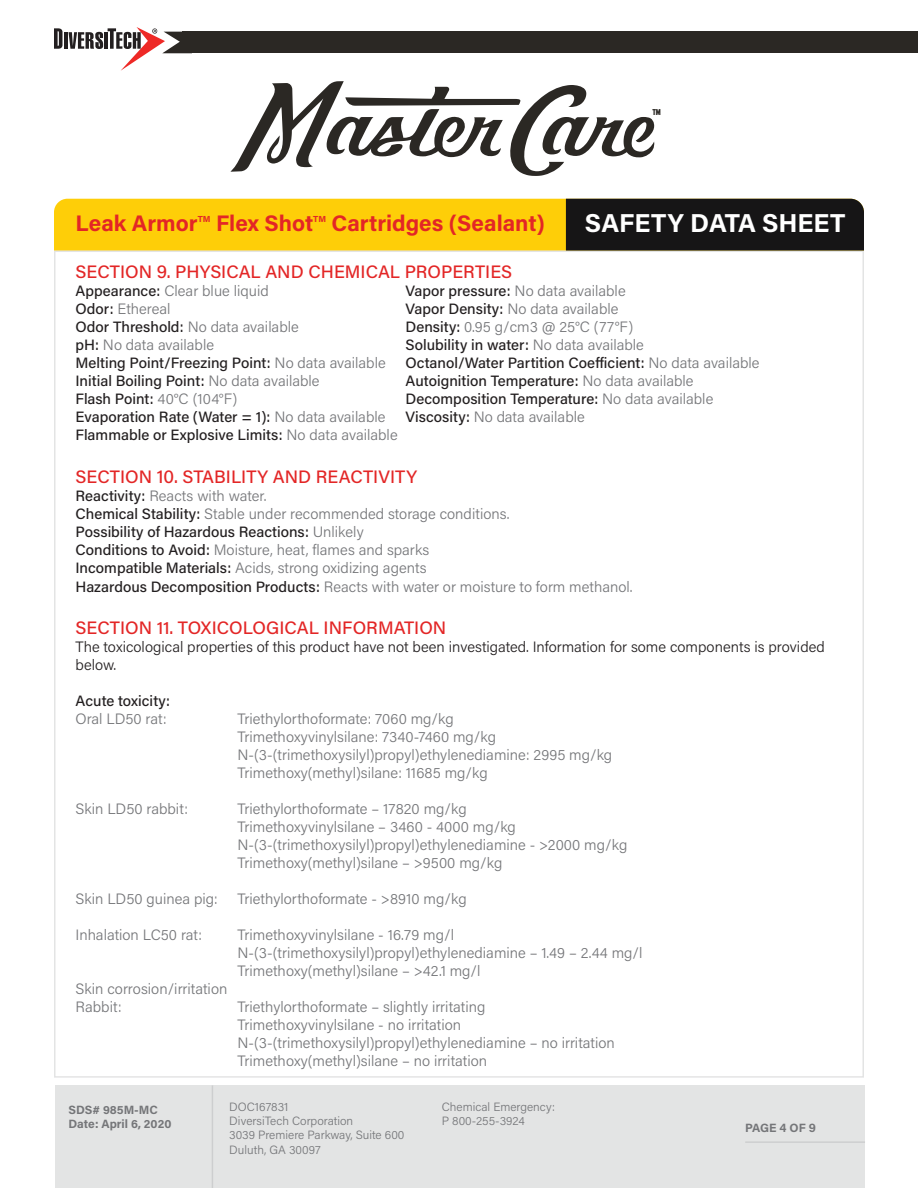
<style>
.page{position:relative;width:918px;height:1188px;background:#fff}
.page>*{position:absolute;margin:0;border:0;box-sizing:border-box;transform-origin:0 0}
.t1{font:25.95px "Acumin Variable Concept";letter-spacing:.04em;color:#fff}
.t2{font:22.5px "Acumin Variable Concept";letter-spacing:.05em;color:#e32626}
.t3{font:18px "Acumin Variable Concept";letter-spacing:.02em;color:#e32626}
.t4{font:15px/18px "Acumin Variable Concept";letter-spacing:.01em;color:#757679}
.t5{font:15px/18px "Acumin Variable Concept";letter-spacing:.015em;color:#231f20}
.t6{font:12px/14.4px "Acumin Variable Concept";letter-spacing:.01em;color:#757679}
.t7{font:12px/14.4px "Acumin Variable Concept";letter-spacing:.05em;color:#757679}
.t8{font:8.7px "Acumin Variable Concept";color:#e32626}
.t9{font:800 8.4px "Refrigerator Deluxe";color:#2b2824}
.s1{color:#231f20}
.s2{color:#757679}
</style>
<div class="page">
<div style="left:182px;top:32px;width:736px;height:21px;background:#2b2824"></div>
<svg style="left:54px;top:28px;width:8px;height:21px"></svg>
<hr style="left:64px;top:32px;width:3px;height:17px;background:#231f20">
<svg style="left:69px;top:27px;width:123px;height:44px"></svg>
<svg style="left:230px;top:81px;width:425px;height:95px"></svg>
<svg style="left:54px;top:199px;width:810px;height:52px;background:#ab8c0f"></svg>
<div style="left:55px;top:1085px;width:810px;height:103px;background:#e3e4e4"></div>
<hr style="left:745px;top:1141px;width:120px;height:2px;background:#757679">
<hr style="left:212px;top:1085px;width:1px;height:103px;background:#757679">
<h2 class="t2" style="left:76px;top:208px;width:122px">Leak Armor</h2>
<p class="t8" style="left:198px;top:213px;width:14px">TM</p>
<h2 class="t2" style="left:216px;top:208px;width:97px">Flex Shot</h2>
<p class="t8" style="left:313px;top:213px;width:14px">TM</p>
<h2 class="t2" style="left:332px;top:208px;width:214px">Cartridges (Sealant)</h2>
<p class="t9" style="left:652px;top:107px;width:10px">TM</p>
<h1 class="t1" style="left:585px;top:205px;width:261px">SAFETY DATA SHEET</h1>
<p class="t3" style="left:76px;top:259px;width:438px">SECTION 9. PHYSICAL AND CHEMICAL PROPERTIES</p>
<p class="t4" style="left:76px;top:281px;width:195px"><span class="s1">Appearance:</span> Clear blue liquid</p>
<p class="t4" style="left:406px;top:281px;width:221px"><span class="s1">Vapor pressure:</span> No data available</p>
<p class="t4" style="left:76px;top:299px;width:96px"><span class="s1">Odor:</span> Ethereal</p>
<p class="t4" style="left:406px;top:299px;width:214px"><span class="s1">Vapor Density:</span> No data available</p>
<p class="t4" style="left:76px;top:317px;width:225px"><span class="s1">Odor Threshold:</span> No data available</p>
<p class="t4" style="left:406px;top:317px;width:229px"><span class="s1">Density:</span> 0.95 g/cm3 @ 25°C (77°F)</p>
<p class="t4" style="left:76px;top:335px;width:140px"><span class="s1">pH:</span> No data available</p>
<p class="t5" style="left:406px;top:335px;width:240px">Solubility in water: <span class="s2">No data available</span></p>
<p class="t5" style="left:76px;top:353px;width:311px">Melting Point/Freezing Point: <span class="s2">No data available</span></p>
<p class="t5" style="left:406px;top:353px;width:355px">Octanol/Water Partition Coefficient: <span class="s2">No data available</span></p>
<p class="t5" style="left:76px;top:371px;width:245px">Initial Boiling Point: <span class="s2">No data available</span></p>
<p class="t5" style="left:406px;top:371px;width:289px">Autoignition Temperature: <span class="s2">No data available</span></p>
<p class="t5" style="left:76px;top:389px;width:163px">Flash Point: <span class="s2">40°C (104°F)</span></p>
<p class="t5" style="left:406px;top:389px;width:309px">Decomposition Temperature: <span class="s2">No data available</span></p>
<p class="t5" style="left:76px;top:407px;width:311px">Evaporation Rate (Water = 1): <span class="s2">No data available</span></p>
<p class="t4" style="left:406px;top:407px;width:181px"><span class="s1">Viscosity:</span> No data available</p>
<p class="t5" style="left:76px;top:425px;width:323px">Flammable or Explosive Limits: <span class="s2">No data available</span></p>
<p class="t3" style="left:76px;top:464px;width:343px">SECTION 10. STABILITY AND REACTIVITY</p>
<p class="t4" style="left:76px;top:486px;width:558px"><span class="s1">Reactivity:</span> Reacts with water.<br><span class="s1">Chemical Stability:</span> Stable under recommended storage conditions.<br><span class="s1">Possibility of Hazardous Reactions:</span> Unlikely<br><span class="s1">Conditions to Avoid:</span> Moisture, heat, flames and sparks<br><span class="s1">Incompatible Materials:</span> Acids, strong oxidizing agents<br><span class="s1">Hazardous Decomposition Products:</span> Reacts with water or moisture to form methanol.</p>
<p class="t3" style="left:76px;top:616px;width:372px">SECTION 11. TOXICOLOGICAL INFORMATION</p>
<p class="t5" style="left:76px;top:637px;width:751px">The toxicological properties of this product have not been investigated. Information for some components is provided below.</p>
<p class="t5" style="left:76px;top:691px;width:95px">Acute toxicity:</p>
<p class="t4" style="left:76px;top:709px;width:92px">Oral LD50 rat:</p>
<p class="t4" style="left:238px;top:709px;width:376px">Triethylorthoformate: 7060 mg/kg<br>Trimethoxyvinylsilane: 7340-7460 mg/kg N-(3-(trimethoxysilyl)propyl)ethylenediamine: 2995 mg/kg Trimethoxy(methyl)silane: 11685 mg/kg</p>
<p class="t4" style="left:76px;top:799px;width:114px">Skin LD50 rabbit:</p>
<p class="t4" style="left:238px;top:799px;width:391px">Triethylorthoformate – 17820 mg/kg<br>Trimethoxyvinylsilane – 3460 - 4000 mg/kg N-(3-(trimethoxysilyl)propyl)ethylenediamine - &gt;2000 mg/kg Trimethoxy(methyl)silane – &gt;9500 mg/kg</p>
<p class="t4" style="left:76px;top:889px;width:144px">Skin LD50 guinea pig:</p>
<p class="t4" style="left:238px;top:889px;width:230px">Triethylorthoformate - &gt;8910 mg/kg</p>
<p class="t4" style="left:76px;top:925px;width:128px">Inhalation LC50 rat:</p>
<p class="t4" style="left:238px;top:925px;width:406px">Trimethoxyvinylsilane - 16.79 mg/l<br>N-(3-(trimethoxysilyl)propyl)ethylenediamine – 1.49 – 2.44 mg/l<br>Trimethoxy(methyl)silane – &gt;42.1 mg/l</p>
<p class="t4" style="left:76px;top:979px;width:153px">Skin corrosion/irritation<br>Rabbit:</p>
<p class="t4" style="left:238px;top:997px;width:379px">Triethylorthoformate – slightly irritating Trimethoxyvinylsilane - no irritation N-(3-(trimethoxysilyl)propyl)ethylenediamine – no irritation Trimethoxy(methyl)silane – no irritation</p>
<p class="t7" style="left:69px;top:1102px;width:104px">SDS# 985M-MC<br>Date: April 6, 2020</p>
<p class="t6" style="left:229px;top:1099px;width:177px">DOC167831<br>DiversiTech Corporation<br>3039 Premiere Parkway, Suite 600<br>Duluth, GA 30097</p>
<p class="t6" style="left:442px;top:1099px;width:114px">Chemical Emergency:<br>P 800-255-3924</p>
<p class="t6" style="left:745px;top:1121px;width:71px">PAGE 4 OF 9</p>
</div>
